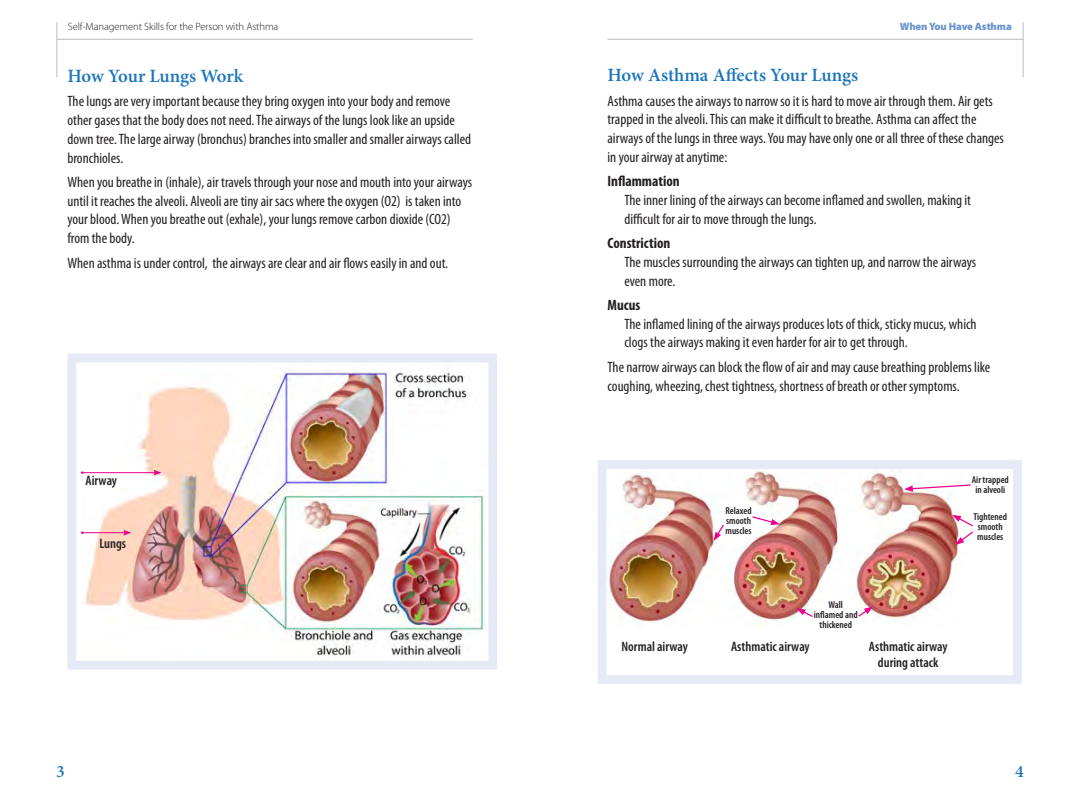
<style>
.page{position:relative;width:1080px;height:810px;background:#fff}
.page>*{position:absolute;margin:0;border:0;box-sizing:border-box;transform-origin:0 0}
.Subhead_h3{font:600 18.75px "Minion Pro";letter-spacing:-.005em;color:#1d76bc}
.t1{font:600 17.5px "Minion Pro";color:#1d76bc}
.Text{font:condensed 15px/18.8px "Myriad Pro";color:#231f20}
.indented_text{font:condensed 15px/18.8px "Myriad Pro";color:#231f20}
.bold_sub_header1_p{font:700 condensed 15px "Myriad Pro";color:#231f20}
.t2{font:600 condensed 13.75px/16.5px "Myriad Pro";color:#231f20;text-align:center}
.t3{font:300 10.62px "Myriad Pro";letter-spacing:-.01em;color:#231f20}
.t4{font:900 10.62px "Myriad Pro";letter-spacing:-.01em;color:#6b93cd}
.t5{font:600 condensed 10px/10px "Myriad Pro";color:#231f20;text-align:center}
</style>
<div class="page">
<hr style="left:1022px;top:22px;width:2px;height:55px;background:#c7c9cb">
<hr style="left:608px;top:39px;width:416px;height:1px;background:#c7c9cb">
<hr style="left:56px;top:22px;width:2px;height:55px;background:#c7c9cb">
<hr style="left:57px;top:39px;width:416px;height:1px;background:#c7c9cb">
<img style="left:67px;top:354px;width:430px;height:316px">
<hr style="left:82px;top:532px;width:43px;height:1px;background:#ec008c">
<svg style="left:123px;top:530px;width:8px;height:6px"></svg>
<hr style="left:82px;top:472px;width:73px;height:1px;background:#ec008c">
<svg style="left:153px;top:470px;width:8px;height:6px"></svg>
<img style="left:597px;top:460px;width:425px;height:224px">
<svg style="left:857px;top:607px;width:16px;height:11px"></svg>
<svg style="left:797px;top:608px;width:17px;height:10px"></svg>
<svg style="left:904px;top:484px;width:68px;height:8px"></svg>
<svg style="left:714px;top:523px;width:11px;height:18px"></svg>
<svg style="left:751px;top:515px;width:29px;height:10px"></svg>
<svg style="left:952px;top:515px;width:23px;height:30px"></svg>
<p class="t3" style="left:68px;top:21px;width:212px">Self-Management Skills for the Person with Asthma</p>
<p class="t4" style="left:900px;top:20px;width:113px">When You Have Asthma</p>
<h2 class="Subhead_h3" style="left:68px;top:63px;width:177px">How Your Lungs Work</h2>
<p class="Text" style="left:68px;top:92px;width:405px">The lungs are very important because they bring oxygen into your body and remove other gases that the body does not need. The airways of the lungs look like an upside down tree. The large airway (bronchus) branches into smaller and smaller airways called bronchioles.</p>
<p class="Text" style="left:68px;top:172px;width:406px">When you breathe in (inhale), air travels through your nose and mouth into your airways until it reaches the alveoli. Alveoli are tiny air sacs where the oxygen (O2) is taken into your blood. When you breathe out (exhale), your lungs remove carbon dioxide (CO2) from the body.</p>
<p class="Text" style="left:68px;top:253px;width:381px">When asthma is under control, the airways are clear and air flows easily in and out.</p>
<h2 class="Subhead_h3" style="left:608px;top:62px;width:252px">How Asthma Affects Your Lungs</h2>
<p class="Text" style="left:608px;top:91px;width:398px">Asthma causes the airways to narrow so it is hard to move air through them. Air gets trapped in the alveoli. This can make it difficult to breathe. Asthma can affect the airways of the lungs in three ways. You may have only one or all three of these changes in your airway at anytime:</p>
<p class="bold_sub_header1_p" style="left:608px;top:172px;width:74px">Inflammation</p>
<p class="indented_text" style="left:624px;top:190px;width:348px">The inner lining of the airways can become inflamed and swollen, making it difficult for air to move through the lungs.</p>
<p class="bold_sub_header1_p" style="left:608px;top:234px;width:64px">Constriction</p>
<p class="indented_text" style="left:624px;top:252px;width:353px">The muscles surrounding the airways can tighten up, and narrow the airways even more.</p>
<p class="bold_sub_header1_p" style="left:608px;top:296px;width:34px">Mucus</p>
<p class="indented_text" style="left:624px;top:314px;width:354px">The inflamed lining of the airways produces lots of thick, sticky mucus, which clogs the airways making it even harder for air to get through.</p>
<p class="Text" style="left:608px;top:357px;width:384px">The narrow airways can block the flow of air and may cause breathing problems like coughing, wheezing, chest tightness, shortness of breath or other symptoms.</p>
<p class="t2" style="left:86px;top:471px;width:33px">Airway</p>
<p class="t5" style="left:972px;top:474px;width:39px">Air trapped in alveoli</p>
<p class="t2" style="left:99px;top:535px;width:28px">Lungs</p>
<p class="t5" style="left:725px;top:506px;width:28px;text-align:justify">Relaxed smooth muscles</p>
<p class="t5" style="left:974px;top:511px;width:35px">Tightened smooth muscles</p>
<p class="t5" style="left:814px;top:600px;width:45px">Wall inflamed and thickened</p>
<p class="t2" style="left:622px;top:637px;width:68px">Normal airway</p>
<p class="t2" style="left:731px;top:637px;width:80px">Asthmatic airway</p>
<p class="t2" style="left:869px;top:637px;width:80px">Asthmatic airway during attack</p>
<p class="t1" style="left:56px;top:759px;width:10px">3</p>
<p class="t1" style="left:1015px;top:759px;width:10px">4</p>
</div>
